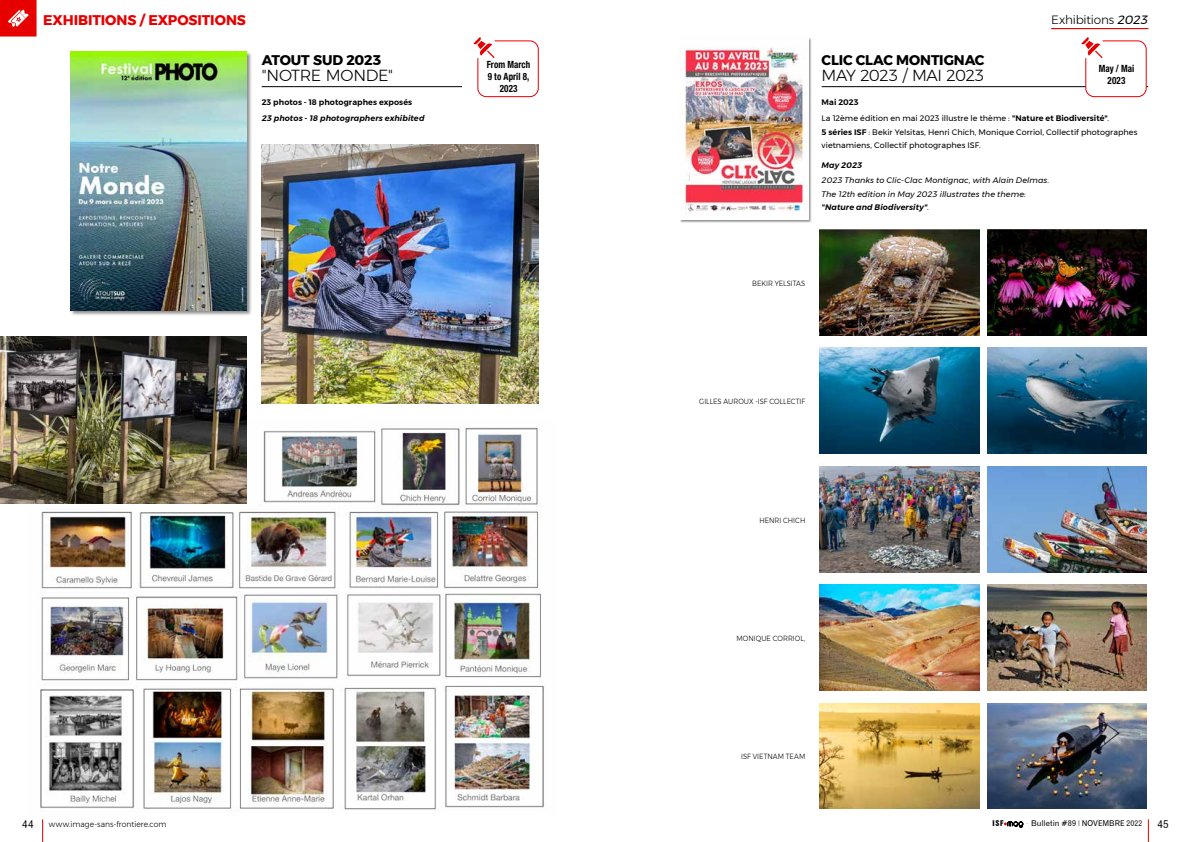
<style>
.page{position:relative;width:1191px;height:842px;background:#fff}
.page>*{position:absolute;margin:0;border:0;box-sizing:border-box;transform-origin:0 0}
.t1{font:300 16px "Montserrat";letter-spacing:-.02em;color:#000}
.t2{font:700 14px "Montserrat";letter-spacing:-.01em;color:#000}
.t3{font:700 14px "Montserrat";letter-spacing:-.005em;color:#e70000}
.t4{font:300 12px "Montserrat";letter-spacing:-.015em;color:#000}
.t5{font:11px "Gothic 720 BT Roman B";color:#000}
.t6{font:700 condensed 10px/12px "Helvetica Neue LT Std";letter-spacing:.005em;color:#000;text-align:center;scale:.9 1}
.t7{font:8px/15.8px "Montserrat";letter-spacing:.005em;color:#000}
.t8{font:italic 8px/14.4px "Montserrat";letter-spacing:.005em;color:#000}
.t9{font:italic 600 8px "Montserrat";letter-spacing:.01em;color:#000}
.t10{font:8px "Gothic 720 BT Roman B";letter-spacing:.005em;color:#000}
.t11{font:600 8px "Montserrat";letter-spacing:.01em;color:#000}
.t12{font:300 8px "Montserrat";letter-spacing:.005em;color:#000;scale:.95 1}
.t13{font:300 7.5px "Montserrat";color:#000;scale:.9 1}
.s1{font-weight:400;font-style:italic}
.s2{font-weight:600}
.s3{font-weight:400}
.s4{font-family:"Gothic No 13 BT"}
.s5{font-family:"Circle D";font-size:8.2px}
.s6{font-family:"Helvetica Neue LT Std";font-weight:300;font-stretch:condensed}
</style>
<div class="page">
<hr style="left:1051px;top:28px;width:97px;height:1px;background:#e70000">
<img style="left:820px;top:229px;width:159px;height:106px">
<img style="left:987px;top:229px;width:159px;height:106px">
<img style="left:820px;top:348px;width:159px;height:106px">
<img style="left:987px;top:348px;width:159px;height:106px">
<img style="left:820px;top:466px;width:159px;height:106px">
<img style="left:987px;top:466px;width:159px;height:106px">
<img style="left:820px;top:585px;width:159px;height:106px">
<img style="left:987px;top:585px;width:159px;height:106px">
<img style="left:820px;top:703px;width:159px;height:106px">
<img style="left:987px;top:703px;width:159px;height:105px">
<img style="left:262px;top:145px;width:277px;height:258px">
<hr style="left:821px;top:86px;width:327px;height:1px;background:#000">
<img style="left:29px;top:421px;width:515px;height:390px">
<img style="left:0;top:336px;width:246px;height:167px">
<hr style="left:262px;top:86px;width:200px;height:1px;background:#000">
<div style="left:70px;top:51px;width:182px;height:265px;background:#000;opacity:.45"></div>
<img style="left:71px;top:51px;width:175px;height:259px">
<div style="left:679px;top:37px;width:133px;height:186px;background:#000;opacity:.45"></div>
<img style="left:679px;top:37px;width:129px;height:182px">
<svg style="left:473px;top:37px;width:66px;height:61px"></svg>
<svg style="left:1081px;top:37px;width:66px;height:61px"></svg>
<svg style="left:42px;top:819px;width:1px;height:23px"></svg>
<svg style="left:0;top:0;width:37px;height:37px"></svg>
<svg style="left:1147px;top:819px;width:1px;height:23px"></svg>
<h2 class="t3" style="left:43px;top:9px;width:204px">EXHIBITIONS / EXPOSITIONS</h2>
<h2 class="t2" style="left:262px;top:49px;width:121px">ATOUT SUD 2023</h2>
<h1 class="t1" style="left:262px;top:63px;width:133px">"NOTRE MONDE"</h1>
<p class="t11" style="left:262px;top:96px;width:152px">23 photos - 18 photographes exposés</p>
<p class="t9" style="left:262px;top:112px;width:164px">23 photos - 18 photographers exhibited</p>
<h3 class="t5" style="left:22px;top:817px;width:13px">44</h3>
<p class="t12" style="left:49px;top:818px;width:125px">www.image-sans-frontiere.com</p>
<h3 class="t4" style="left:1051px;top:11px;width:98px">Exhibitions <span class="s1">2023</span></h3>
<h2 class="t2" style="left:821px;top:49px;width:164px">CLIC CLAC MONTIGNAC</h2>
<h1 class="t1" style="left:821px;top:63px;width:164px">MAY 2023 / MAI 2023</h1>
<p class="t7" style="left:821px;top:94px;width:289px"><span class="s2">Mai 2023<br></span>La 12ème édition en mai 2023 illustre le thème : <span class="s2">"Nature et Biodiversité"</span>.</p>
<p class="t7" style="left:821px;top:126px;width:317px;line-height:13px"><span class="s2">5 séries ISF</span> : Bekir Yelsitas, Henri Chich, Monique Corriol, Collectif photographes vietnamiens, Collectif photographes ISF.</p>
<p class="t9" style="left:821px;top:159px;width:42px">May 2023</p>
<p class="t8" style="left:821px;top:173px;width:229px">2023 Thanks to Clic-Clac Montignac, with Alain Delmas.<br>The 12th edition in May 2023 illustrates the theme:</p>
<p class="t9" style="left:821px;top:201px;width:109px">"Nature and Biodiversity"<span class="s3">.</span></p>
<p class="t6" style="left:487px;top:58px;width:50px">From March<br>9 to April 8,<br>2023</p>
<p class="t6" style="left:1098px;top:63px;width:41px">May / Mai<br>2023</p>
<p class="t13" style="left:752px;top:277px;width:61px">BEKIR YELSITAS</p>
<p class="t13" style="left:699px;top:396px;width:119px">GILLES AUROUX -ISF COLLECTIF</p>
<p class="t13" style="left:759px;top:514px;width:52px">HENRI CHICH</p>
<p class="t13" style="left:736px;top:633px;width:78px">MONIQUE CORRIOL,</p>
<p class="t13" style="left:741px;top:751px;width:73px">ISF VIETNAM TEAM</p>
<p class="t10" style="left:992px;top:818px;width:151px"><span class="s4">ISF</span> <span class="s5">mag -</span> Bulletin #89 <span class="s6">|</span> NOVEMBRE 2022</p>
<h3 class="t5" style="left:1157px;top:817px;width:13px">45</h3>
</div>
